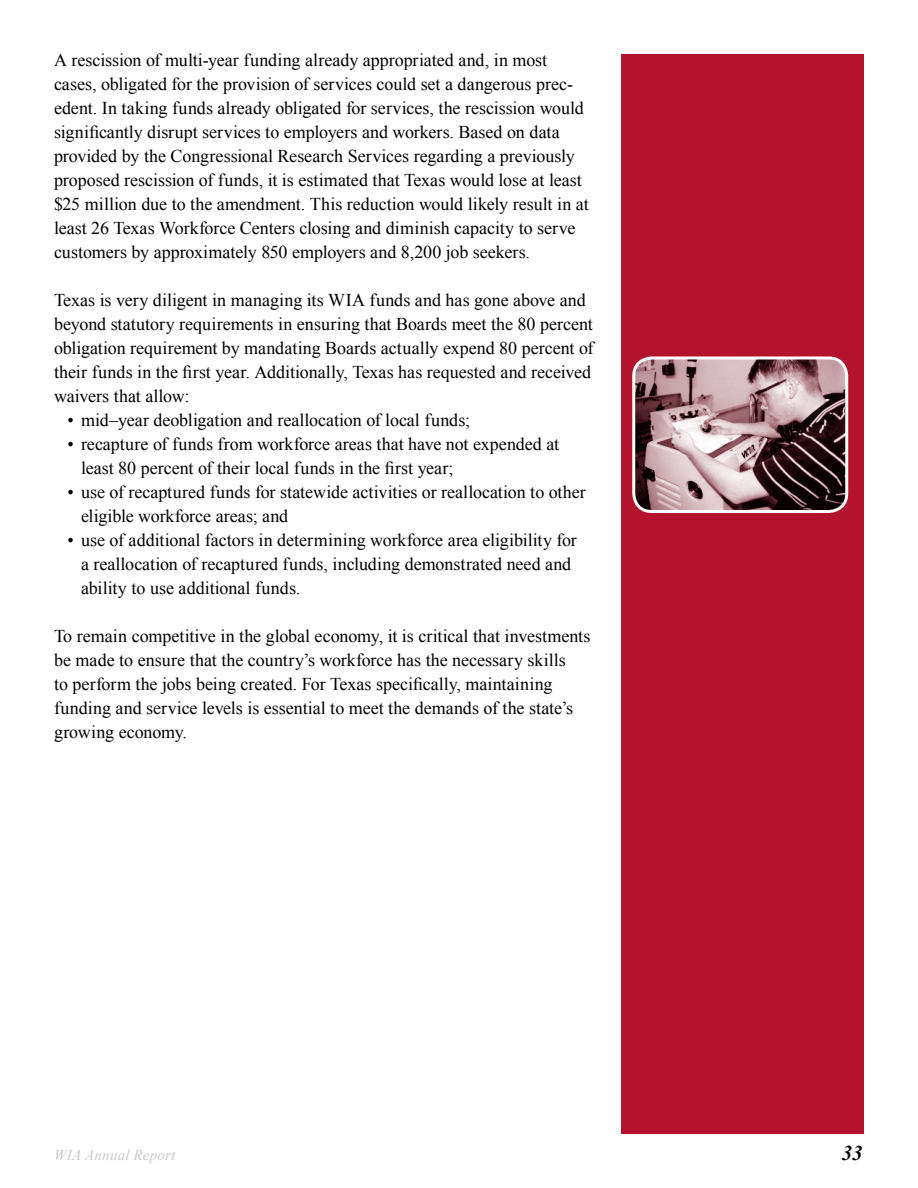
<style>
.page{position:relative;width:918px;height:1188px;background:#fff}
.page>*{position:absolute;margin:0;border:0;box-sizing:border-box;transform-origin:0 0}
.t1{font:italic 700 21px "Times New Roman";color:#000}
.t2{font:18px/24px "Times New Roman";color:#000}
.t3{font:italic 15px "Times New Roman";letter-spacing:.02em;color:#c6c8ca}
</style>
<div class="page">
<div style="left:621px;top:54px;width:243px;height:1080px;background:#b4132d"></div>
<img style="left:634px;top:358px;width:213px;height:154px;border-radius:18px">
<div style="left:632px;top:356px;width:216px;height:157px;border:3px solid #fff;border-radius:18px"></div>
<p class="t2" style="left:54px;top:48px;width:536px">A rescission of multi-year funding already appropriated and, in most cases, obligated for the provision of services could set a dangerous prec&shy;edent. In taking funds already obligated for services, the rescission would significantly disrupt services to employers and workers. Based on data provided by the Congressional Research Services regarding a previously proposed rescission of funds, it is estimated that Texas would lose at least $25 million due to the amendment. This reduction would likely result in at least 26 Texas Workforce Centers closing and diminish capacity to serve customers by approximately 850 employers and 8,200 job seekers.</p>
<p class="t2" style="left:54px;top:288px;width:541px">Texas is very diligent in managing its WIA funds and has gone above and beyond statutory requirements in ensuring that Boards meet the 80 percent obligation requirement by mandating Boards actually expend 80 percent of their funds in the first year. Additionally, Texas has requested and received waivers that allow:</p>
<p class="t2" style="left:68px;top:408px;width:404px">• mid–year deobligation and reallocation of local funds;</p>
<p class="t2" style="left:81px;top:432px;width:480px;text-indent:-14px">• recapture of funds from workforce areas that have not expended at least 80 percent of their local funds in the first year;</p>
<p class="t2" style="left:81px;top:480px;width:506px;text-indent:-14px">• use of recaptured funds for statewide activities or reallocation to other eligible workforce areas; and</p>
<p class="t2" style="left:81px;top:528px;width:497px;text-indent:-14px">• use of additional factors in determining workforce area eligibility for a reallocation of recaptured funds, including demonstrated need and ability to use additional funds.</p>
<p class="t2" style="left:54px;top:624px;width:538px">To remain competitive in the global economy, it is critical that investments be made to ensure that the country’s workforce has the necessary skills<br>to perform the jobs being created. For Texas specifically, maintaining funding and service levels is essential to meet the demands of the state’s growing economy.</p>
<p class="t3" style="left:54px;top:1145px;width:123px">WIA Annual Report</p>
<p class="t1" style="left:842px;top:1138px;width:22px">33</p>
</div>
